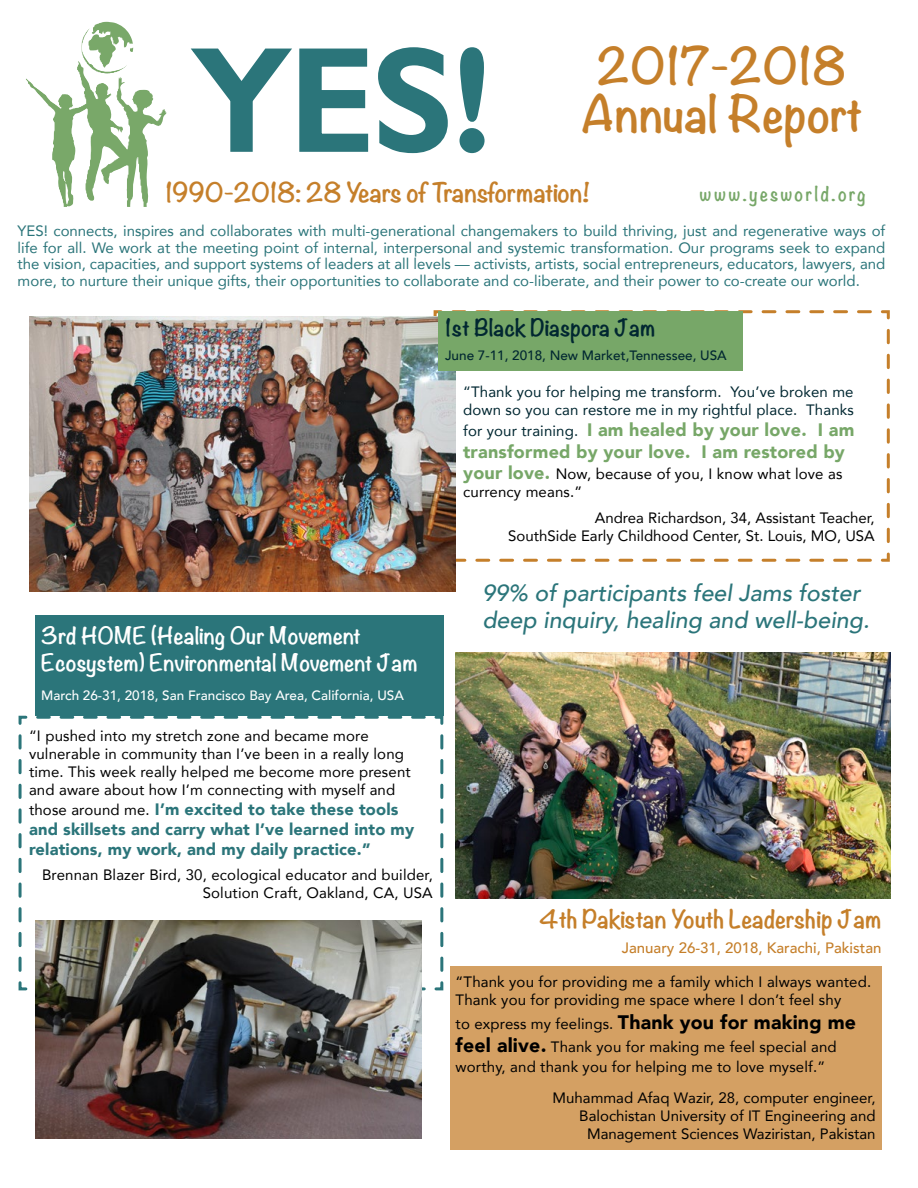
<style>
.page{position:relative;width:918px;height:1188px;background:#fff}
.page>*{position:absolute;margin:0;border:0;box-sizing:border-box;transform-origin:0 0}
.t1{font:600 147px "Gill Sans";color:#2b757a}
.t2{font:700 45px/48px "Noteworthy";color:#c57f2a;text-align:center}
.t3{font:700 24px "Noteworthy";letter-spacing:-.01em;color:#c57f2a}
.t4{font:italic 500 23.25px/27px "Avenir";color:#2b757a}
.t5{font:700 22.5px "Noteworthy";color:#c57f2a}
.t6{font:700 21px/27px "Noteworthy";color:#fff}
.t7{font:700 21px "Noteworthy";color:#012731}
.t8{font:900 18px/21.6px "Avenir";letter-spacing:.01em;color:#77a768}
.t9{font:700 18px "Noteworthy";letter-spacing:.14em;color:#77a768;scale:.94 1}
.t10{font:900 16.5px/19.8px "Avenir";letter-spacing:.01em;color:#2b757a}
.t11{font:15px/18px "Avenir";letter-spacing:.01em;color:#000}
.t12{font:15px/16.5px "Avenir";color:#2b757a;text-align:justify}
.t13{font:15px/18px "Avenir";letter-spacing:.01em;color:#012731}
.t14{font:500 15px "Avenir";color:#c57f2a}
.t15{font:500 13.5px "Avenir";color:#fff}
.t16{font:500 13.5px "Avenir";color:#012731}
.s1{font-weight:400;font-size:15px;color:#000}
.s2{font-weight:400;font-size:15px;color:#012731}
.s3{font-weight:900;font-size:18px;color:#77a768}
.s4{font-weight:900;font-size:19.5px}
</style>
<div class="page">
<svg style="left:432px;top:310px;width:458px;height:252px"></svg>
<img style="left:69px;top:22px;width:65px;height:88px">
<svg style="left:190px;top:48px;width:179px;height:104px"></svg>
<svg style="left:378px;top:47px;width:70px;height:107px"></svg>
<svg style="left:459px;top:47px;width:26px;height:107px"></svg>
<img style="left:456px;top:652px;width:435px;height:247px">
<div style="left:450px;top:966px;width:432px;height:184px;background:#d4a063"></div>
<svg style="left:18px;top:714px;width:426px;height:278px"></svg>
<img style="left:35px;top:921px;width:386px;height:217px">
<div style="left:35px;top:615px;width:408px;height:101px;background:#2b757a"></div>
<img style="left:29px;top:317px;width:427px;height:274px">
<div style="left:438px;top:311px;width:305px;height:60px;background:#77a768"></div>
<h2 class="t2" style="left:581px;top:41px;width:283px">2017-2018<br>Annual Report</h2>
<h3 class="t3" style="left:165px;top:171px;width:426px">1990-2018: 28 Years of Transformation!</h3>
<h1 class="t1" style="left:193px;top:12px;width:300px">YES!</h1>
<p class="t9" style="left:700px;top:178px;width:178px">www.yesworld.org</p>
<p class="t12" style="left:18px;top:223px;width:869px">YES! connects, inspires and collaborates with multi-generational changemakers to build thriving, just and regenerative ways of life for all. We work at the meeting point of internal, interpersonal and systemic transformation. Our programs seek to expand the vision, capacities, and support systems of leaders at all levels — activists, artists, social entrepreneurs, educators, lawyers, and more, to nurture their unique gifts, their opportunities to collaborate and co-liberate, and their power to co-create our world.</p>
<h3 class="t7" style="left:445px;top:309px;width:212px">1st Black Diaspora Jam</h3>
<p class="t16" style="left:445px;top:343px;width:283px">June 7-11, 2018, New Market,Tennessee, USA</p>
<h3 class="t6" style="left:41px;top:621px;width:378px">3rd HOME (Healing Our Movement<br>Ecosystem) Environmental Movement Jam</h3>
<p class="t15" style="left:41px;top:684px;width:364px">March 26-31, 2018, San Francisco Bay Area, California, USA</p>
<p class="t11" style="left:29px;top:727px;width:383px">“I pushed into my stretch zone and became more vulnerable in community than I’ve been in a really long time. This week really helped me become more present and aware about how I’m connecting with myself and</p>
<p class="t10" style="left:29px;top:799px;width:387px"><span class="s1">those around me.</span> I’m excited to take these tools and skillsets and carry what I’ve learned into my relations, my work, and my daily practice.”</p>
<p class="t11" style="left:42px;top:865px;width:392px;text-align:right">Brennan Blazer Bird, 30, ecological educator and builder,<br>Solution Craft, Oakland, CA, USA</p>
<p class="t13" style="left:463px;top:382px;width:392px">“Thank you for helping me transform. You’ve broken me down so you can restore me in my rightful place. Thanks</p>
<p class="t8" style="left:463px;top:419px;width:393px"><span class="s2">for your training.</span> I am healed by your love. I am transformed by your love. I am restored by</p>
<p class="t11" style="left:463px;top:465px;width:381px"><span class="s3">your love.</span> Now, because of you, I know what love as currency means.”</p>
<p class="t11" style="left:508px;top:508px;width:368px;text-align:right">Andrea Richardson, 34, Assistant Teacher,<br>SouthSide Early Childhood Center, St. Louis, MO, USA</p>
<h3 class="t4" style="left:482px;top:580px;width:389px">99% of participants feel Jams foster deep inquiry, healing and well-being.</h3>
<h3 class="t5" style="left:539px;top:899px;width:344px">4th Pakistan Youth Leadership Jam</h3>
<p class="t14" style="left:622px;top:935px;width:261px">January 26-31, 2018, Karachi, Pakistan</p>
<p class="t11" style="left:456px;top:972px;width:417px">“Thank you for providing me a family which I always wanted.<br>Thank you for providing me space where I don’t feel shy</p>
<p class="t11" style="left:456px;top:1011px;width:402px;line-height:23.4px">to express my feelings. <span class="s4">Thank you for making me feel alive.</span> Thank you for making me feel special and</p>
<p class="t11" style="left:553px;top:1050px;width:324px;line-height:31.5px;text-indent:-97px">worthy, and thank you for helping me to love myself.”<br>Muhammad Afaq Wazir, 28, computer engineer,</p>
<p class="t11" style="left:579px;top:1107px;width:298px;text-align:center">Balochistan University of IT Engineering and<br>Management Sciences Waziristan, Pakistan</p>
</div>
